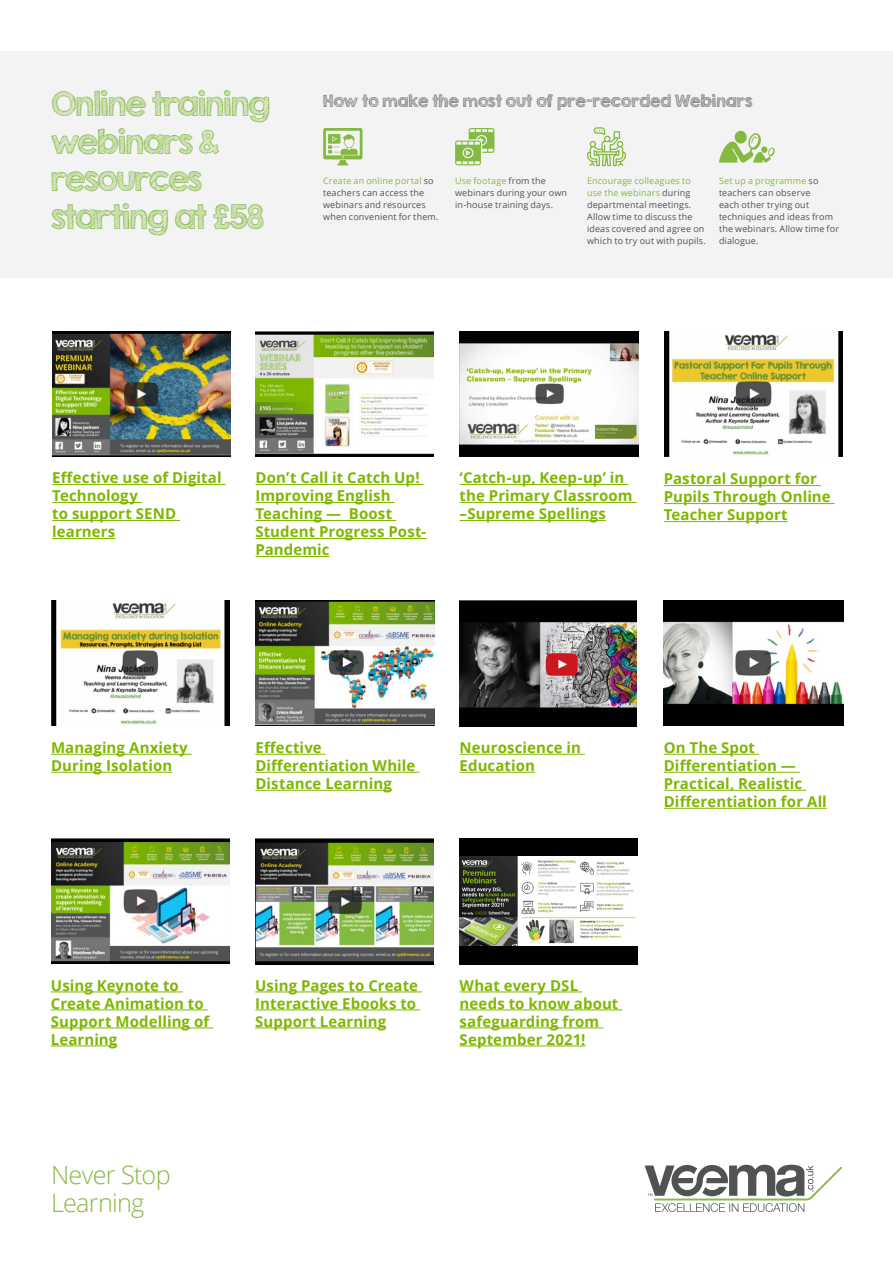
<style>
.page{position:relative;width:893px;height:1263px;background:#fff}
.page>*{position:absolute;margin:0;border:0;box-sizing:border-box;transform-origin:0 0}
.t1{font:30px/37.5px "KG Second Chances Sketch";letter-spacing:-.05em;color:#85ba41}
.t2{font:300 25.2px/28px "Open Sans";letter-spacing:-.03em;color:#85ba41}
.t3{font:700 15px/18px "Open Sans";letter-spacing:.005em;color:#7fb700}
.t4{font:15px "KG Second Chances Sketch";letter-spacing:-.005em;color:#515254}
.t5{font:9px/12px "Open Sans";letter-spacing:.015em;color:#515254}
.s1{color:#85ba41}
</style>
<div class="page">
<svg style="left:645px;top:1165px;width:197px;height:47px"></svg>
<img style="left:664px;top:601px;width:180px;height:124px">
<img style="left:460px;top:600px;width:176px;height:126px">
<img style="left:255px;top:600px;width:179px;height:125px">
<img style="left:51px;top:601px;width:179px;height:124px">
<img style="left:664px;top:332px;width:178px;height:125px">
<hr style="left:255px;top:484px;width:168px;height:1px;background:#7fb700">
<hr style="left:255px;top:502px;width:139px;height:1px;background:#7fb700">
<hr style="left:255px;top:520px;width:141px;height:1px;background:#7fb700">
<hr style="left:255px;top:538px;width:171px;height:1px;background:#7fb700">
<hr style="left:255px;top:556px;width:75px;height:1px;background:#7fb700">
<hr style="left:52px;top:484px;width:174px;height:1px;background:#7fb700">
<hr style="left:52px;top:502px;width:90px;height:1px;background:#7fb700">
<hr style="left:52px;top:520px;width:128px;height:1px;background:#7fb700">
<hr style="left:52px;top:538px;width:63px;height:1px;background:#7fb700">
<hr style="left:664px;top:485px;width:157px;height:1px;background:#7fb700">
<hr style="left:664px;top:503px;width:171px;height:1px;background:#7fb700">
<hr style="left:664px;top:521px;width:124px;height:1px;background:#7fb700">
<hr style="left:51px;top:754px;width:141px;height:1px;background:#7fb700">
<hr style="left:51px;top:772px;width:121px;height:1px;background:#7fb700">
<hr style="left:255px;top:754px;width:71px;height:1px;background:#7fb700">
<hr style="left:255px;top:772px;width:164px;height:1px;background:#7fb700">
<hr style="left:255px;top:790px;width:137px;height:1px;background:#7fb700">
<hr style="left:460px;top:754px;width:125px;height:1px;background:#7fb700">
<hr style="left:460px;top:772px;width:75px;height:1px;background:#7fb700">
<hr style="left:460px;top:484px;width:168px;height:1px;background:#7fb700">
<hr style="left:460px;top:502px;width:177px;height:1px;background:#7fb700">
<hr style="left:460px;top:520px;width:146px;height:1px;background:#7fb700">
<hr style="left:664px;top:754px;width:95px;height:1px;background:#7fb700">
<hr style="left:664px;top:772px;width:136px;height:1px;background:#7fb700">
<hr style="left:664px;top:790px;width:142px;height:1px;background:#7fb700">
<hr style="left:664px;top:808px;width:163px;height:1px;background:#7fb700">
<img style="left:256px;top:332px;width:178px;height:125px">
<img style="left:52px;top:332px;width:179px;height:125px">
<img style="left:460px;top:332px;width:178px;height:125px">
<img style="left:256px;top:838px;width:177px;height:126px">
<img style="left:51px;top:838px;width:178px;height:125px">
<hr style="left:51px;top:991px;width:132px;height:1px;background:#7fb700">
<hr style="left:51px;top:1009px;width:157px;height:1px;background:#7fb700">
<hr style="left:51px;top:1027px;width:162px;height:1px;background:#7fb700">
<hr style="left:51px;top:1045px;width:66px;height:1px;background:#7fb700">
<hr style="left:255px;top:991px;width:167px;height:1px;background:#7fb700">
<hr style="left:255px;top:1009px;width:165px;height:1px;background:#7fb700">
<hr style="left:255px;top:1027px;width:131px;height:1px;background:#7fb700">
<div style="left:0;top:51px;width:893px;height:227px;background:#f3f3f4"></div>
<svg style="left:323px;top:128px;width:39px;height:37px"></svg>
<svg style="left:455px;top:128px;width:39px;height:37px"></svg>
<svg style="left:587px;top:127px;width:39px;height:39px"></svg>
<svg style="left:719px;top:130px;width:56px;height:33px"></svg>
<div style="left:460px;top:838px;width:178px;height:126px;background:#000"></div>
<img style="left:460px;top:856px;width:178px;height:90px">
<hr style="left:460px;top:991px;width:122px;height:1px;background:#7fb700">
<hr style="left:460px;top:1009px;width:162px;height:1px;background:#7fb700">
<hr style="left:460px;top:1027px;width:143px;height:1px;background:#7fb700">
<hr style="left:460px;top:1045px;width:126px;height:1px;background:#7fb700">
<h1 class="t1" style="left:51px;top:85px;width:221px">Online training webinars &amp; resources starting at £58</h1>
<p class="t4" style="left:323px;top:91px;width:431px">How to make the most out of pre-recorded Webinars</p>
<p class="t5" style="left:323px;top:174px;width:117px"><span class="s1">Create an online portal</span> so teachers can access the webinars and resources when convenient for them.</p>
<p class="t5" style="left:455px;top:174px;width:114px"><span class="s1">Use footage</span> from the webinars during your own in-house training days.</p>
<p class="t5" style="left:587px;top:174px;width:120px"><span class="s1">Encourage colleagues to use the webinars</span> during departmental meetings.<br>Allow time to discuss the ideas covered and agree on which to try out with pupils.</p>
<p class="t5" style="left:719px;top:174px;width:122px"><span class="s1">Set up a programme</span> so teachers can observe<br>each other trying out techniques and ideas from the webinars. Allow time for dialogue.</p>
<p class="t3" style="left:52px;top:468px;width:171px">Effective use of Digital<br>Technology<br>to support SEND learners</p>
<p class="t3" style="left:664px;top:470px;width:169px">Pastoral Support for<br>Pupils Through Online<br>Teacher Support</p>
<p class="t3" style="left:255px;top:468px;width:172px">Don’t Call it Catch Up!<br>Improving English<br>Teaching — Boost<br>Student Progress Post-<br>Pandemic</p>
<p class="t3" style="left:460px;top:468px;width:175px">‘Catch-up, Keep-up’ in the Primary Classroom –Supreme Spellings</p>
<p class="t3" style="left:51px;top:738px;width:138px">Managing Anxiety<br>During Isolation</p>
<p class="t3" style="left:255px;top:738px;width:162px">Effective<br>Differentiation While<br>Distance Learning</p>
<p class="t3" style="left:460px;top:738px;width:123px">Neuroscience in<br>Education</p>
<p class="t3" style="left:664px;top:738px;width:165px">On The Spot<br>Differentiation —<br>Practical, Realistic<br>Differentiation for All</p>
<p class="t3" style="left:51px;top:976px;width:160px">Using Keynote to<br>Create Animation to<br>Support Modelling of<br>Learning</p>
<p class="t3" style="left:255px;top:976px;width:164px">Using Pages to Create<br>Interactive Ebooks to<br>Support Learning</p>
<p class="t3" style="left:460px;top:976px;width:160px">What every DSL needs to know about safeguarding from<br>September 2021!</p>
<h2 class="t2" style="left:51px;top:1160px;width:121px">Never Stop<br>Learning</h2>
</div>
